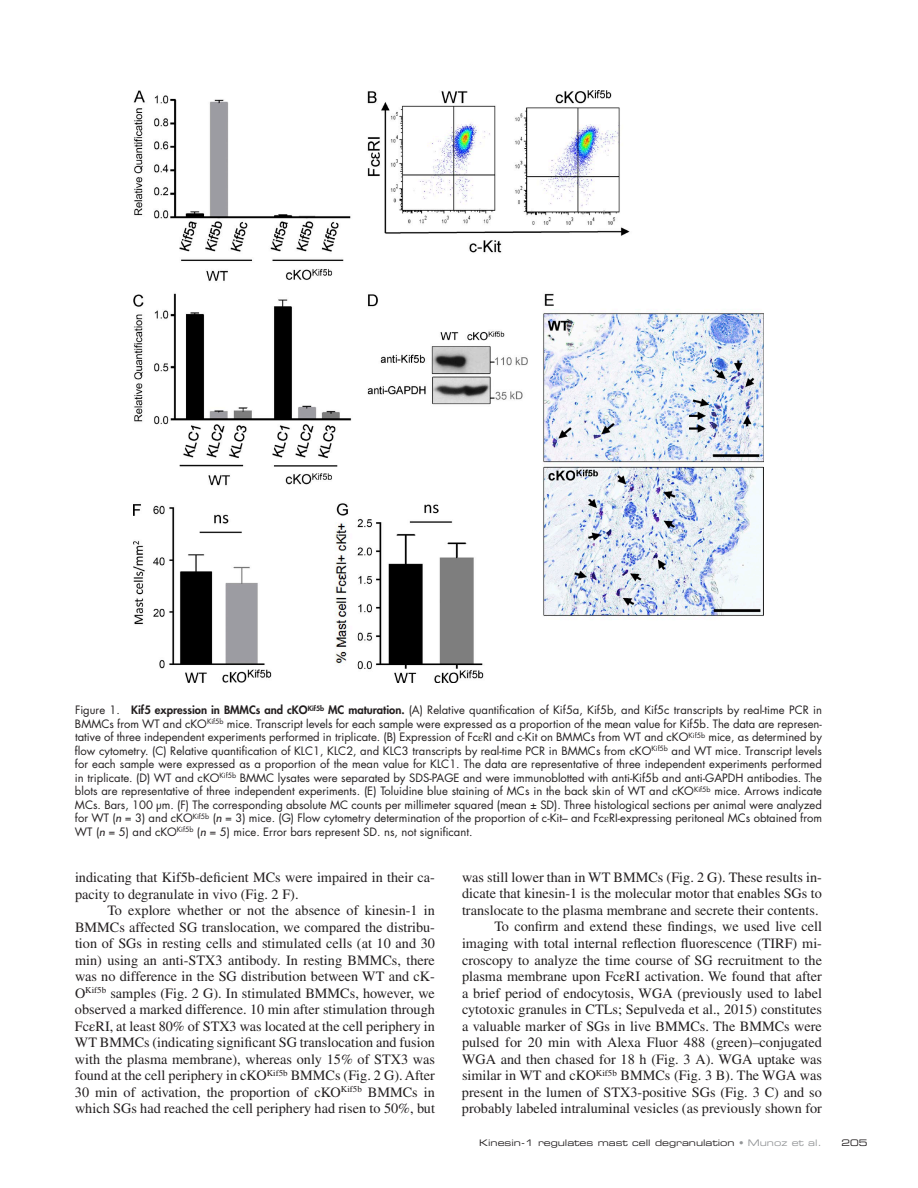
<style>
.page{position:relative;width:918px;height:1188px;background:#fff}
.page>*{position:absolute;margin:0;border:0;box-sizing:border-box;transform-origin:0 0}
.t1{font:14.25px/16.5px "Times LT Std";color:#231f20}
.t2{font:11.25px/13.5px "Futura Std";color:#231f20;text-align:justify}
.t3{font:9px "Eurostile LT Std Ex 2";color:#231f20}
.s1{font-weight:800}
.s2{font-family:"STIX General"}
.s3{font-weight:500;font-style:italic}
.s4{color:#949698}
</style>
<div class="page">
<img style="left:134px;top:90px;width:629px;height:593px">
<p class="t2" style="left:75px;top:704px;width:749px">Figure 1. <span class="s1">Kif5 expression in BMMCs and cKO</span><sup>Kif5b</sup> <span class="s1">MC maturation.</span> (A) Relative quantification of Kif5a, Kif5b, and Kif5c transcripts by real-time PCR in BMMCs from WT and cKO<sup>Kif5b</sup> mice. Transcript levels for each sample were expressed as a proportion of the mean value for Kif5b. The data are represen&shy;tative of three independent experiments performed in triplicate. (B) Expression of Fc<span class="s2">ε</span>RI and c-Kit on BMMCs from WT and cKO<sup>Kif5b</sup> mice, as determined by flow cytometry. (C) Relative quantification of KLC1, KLC2, and KLC3 transcripts by real-time PCR in BMMCs from cKO<sup>Kif5b</sup> and WT mice. Transcript levels for each sample were expressed as a proportion of the mean value for KLC1. The data are representative of three independent experiments performed in triplicate. (D) WT and cKO<sup>Kif5b</sup> BMMC lysates were separated by SDS-PAGE and were immunoblotted with anti-Kif5b and anti-GAPDH antibodies. The blots are representative of three independent experiments. (E) Toluidine blue staining of MCs in the back skin of WT and cKO<sup>Kif5b</sup> mice. Arrows indicate MCs. Bars, 100 µm. (F) The corresponding absolute MC counts per millimeter squared (mean ± SD). Three histological sections per animal were analyzed for WT (<span class="s3">n</span> = 3) and cKO<sup>Kif5b</sup> (<span class="s3">n</span> = 3) mice. (G) Flow cytometry determination of the proportion of c-Kit– and Fc<span class="s2">ε</span>RI-expressing peritoneal MCs obtained from WT (<span class="s3">n</span> = 5) and cKO<sup>Kif5b</sup> (<span class="s3">n</span> = 5) mice. Error bars represent SD. ns, not significant.</p>
<p class="t1" style="left:75px;top:869px;width:361px">indicating that Kif5b-deficient MCs were impaired in their ca&shy;pacity to degranulate in vivo (Fig. 2 F).</p>
<p class="t1" style="left:75px;top:902px;width:362px;text-align:justify;text-indent:32px">To explore whether or not the absence of kinesin-1 in BMMCs affected SG translocation, we compared the distribu&shy;tion of SGs in resting cells and stimulated cells (at 10 and 30 min) using an anti-STX3 antibody. In resting BMMCs, there was no difference in the SG distribution between WT and cK-O<sup>Kif5b</sup> samples (Fig. 2 G). In stimulated BMMCs, however, we observed a marked difference. 10 min after stimulation through Fc<span class="s2">ε</span>RI, at least 80% of STX3 was located at the cell periphery in WT BMMCs (indicating significant SG translocation and fusion with the plasma membrane), whereas only 15% of STX3 was found at the cell periphery in cKO<sup>Kif5b</sup> BMMCs (Fig. 2 G). After 30 min of activation, the proportion of cKO<sup>Kif5b</sup> BMMCs in which SGs had reached the cell periphery had risen to 50%, but</p>
<p class="t1" style="left:462px;top:869px;width:362px;text-align:right">was still lower than in WT BMMCs (Fig. 2 G). These results in&shy;dicate that kinesin-1 is the molecular motor that enables SGs to translocate to the plasma membrane and secrete their contents.<br>To confirm and extend these findings, we used live cell imaging with total internal reflection fluorescence (TIRF) mi&shy;croscopy to analyze the time course of SG recruitment to the plasma membrane upon Fc<span class="s2">ε</span>RI activation. We found that after a brief period of endocytosis, WGA (previously used to label cytotoxic granules in CTLs; Sepulveda et al., 2015) constitutes a valuable marker of SGs in live BMMCs. The BMMCs were pulsed for 20 min with Alexa Fluor 488 (green)–conjugated WGA and then chased for 18 h (Fig. 3 A). WGA uptake was similar in WT and cKO<sup>Kif5b</sup> BMMCs (Fig. 3 B). The WGA was present in the lumen of STX3-positive SGs (Fig. 3 C) and so probably labeled intraluminal vesicles (as previously shown for</p>
<p class="t3" style="left:479px;top:1136px;width:344px">Kinesin-1 regulates mast cell degranulation <span class="s4">• Munoz et al.</span></p>
<p class="t3" style="left:841px;top:1136px;width:28px">205</p>
</div>
